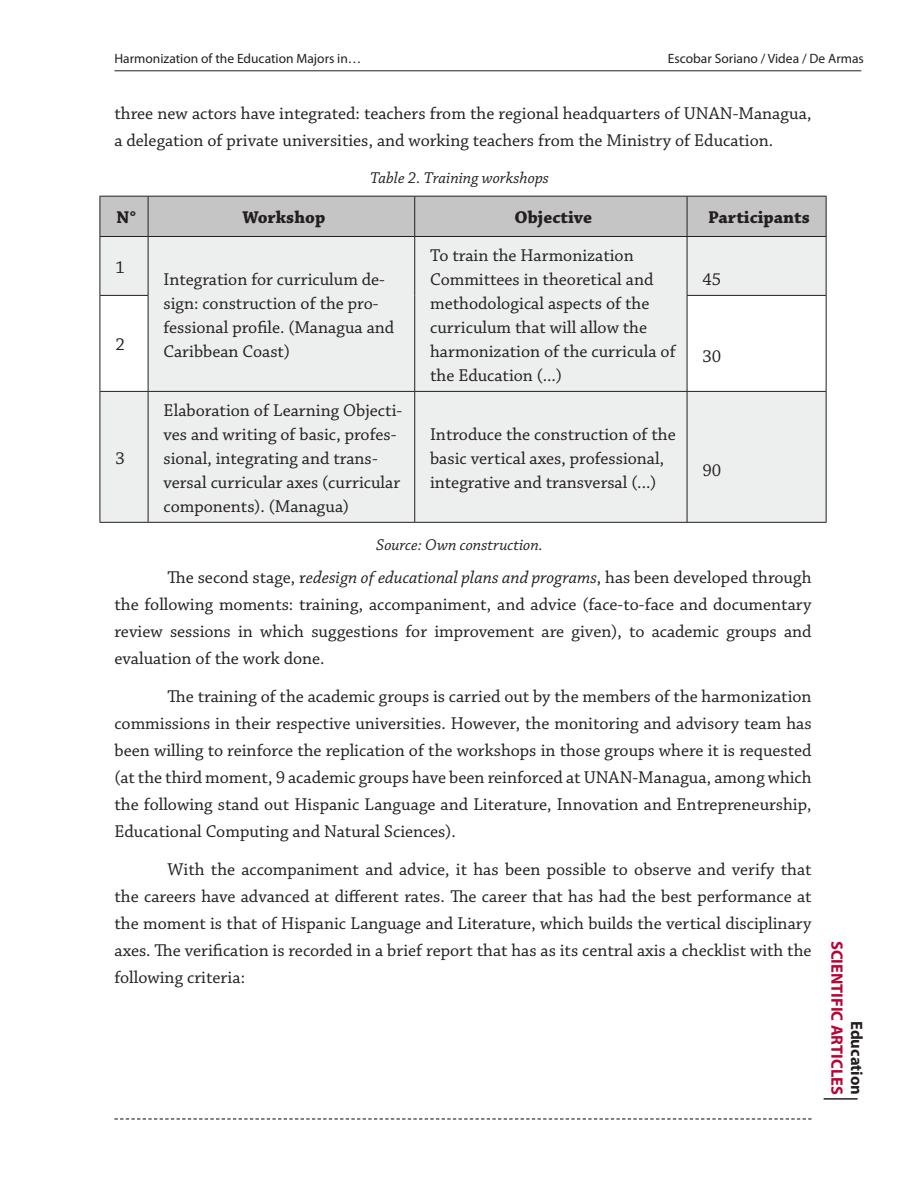
<style>
.page{position:relative;width:918px;height:1188px;background:#fff}
.page>*{position:absolute;margin:0;border:0;box-sizing:border-box;transform-origin:0 0}
.TablasTexto{font:18px/24px "Chaparral Pro";color:#231f20}
.TablasTitulos{font:700 18px "Chaparral Pro";color:#231f20}
.t1{font:italic 16.5px "Chaparral Pro";color:#231f20}
.t2{font:700 16.5px "Myriad Pro";color:#b90335}
.t3{font:700 16.5px "Myriad Pro";color:#231f20}
.t4{font:13.5px "Myriad Pro";color:#231f20}
.s1{font-style:italic}
</style>
<div class="page">
<div style="left:101px;top:197px;width:725px;height:39px;background:#c6c5c6"></div>
<svg style="left:101px;top:237px;width:725px;height:285px;background:#edeeee"></svg>
<hr style="left:148px;top:197px;width:1px;height:39px;background:#231f20">
<hr style="left:414px;top:197px;width:1px;height:39px;background:#231f20">
<hr style="left:687px;top:197px;width:1px;height:39px;background:#231f20">
<hr style="left:100px;top:237px;width:1px;height:58px;background:#231f20">
<hr style="left:148px;top:237px;width:1px;height:58px;background:#231f20">
<hr style="left:414px;top:237px;width:1px;height:58px;background:#231f20">
<hr style="left:414px;top:295px;width:1px;height:96px;background:#231f20">
<hr style="left:687px;top:237px;width:1px;height:58px;background:#231f20">
<hr style="left:826px;top:237px;width:1px;height:58px;background:#231f20">
<hr style="left:100px;top:295px;width:48px;height:1px;background:#231f20">
<hr style="left:100px;top:296px;width:1px;height:95px;background:#231f20">
<hr style="left:148px;top:296px;width:1px;height:95px;background:#231f20">
<hr style="left:687px;top:295px;width:140px;height:1px;background:#231f20">
<hr style="left:687px;top:296px;width:1px;height:95px;background:#231f20">
<hr style="left:826px;top:296px;width:1px;height:95px;background:#231f20">
<hr style="left:100px;top:391px;width:48px;height:1px;background:#231f20">
<hr style="left:100px;top:392px;width:1px;height:130px;background:#231f20">
<hr style="left:100px;top:522px;width:48px;height:1px;background:#231f20">
<hr style="left:148px;top:391px;width:267px;height:1px;background:#231f20">
<hr style="left:148px;top:392px;width:1px;height:130px;background:#231f20">
<hr style="left:148px;top:522px;width:267px;height:1px;background:#231f20">
<hr style="left:415px;top:391px;width:272px;height:1px;background:#231f20">
<hr style="left:414px;top:392px;width:1px;height:130px;background:#231f20">
<hr style="left:415px;top:522px;width:272px;height:1px;background:#231f20">
<hr style="left:687px;top:391px;width:140px;height:1px;background:#231f20">
<hr style="left:687px;top:392px;width:1px;height:130px;background:#231f20">
<hr style="left:826px;top:392px;width:1px;height:130px;background:#231f20">
<hr style="left:687px;top:522px;width:140px;height:1px;background:#231f20">
<hr style="left:100px;top:196px;width:48px;height:1px;background:#231f20">
<hr style="left:100px;top:197px;width:1px;height:39px;background:#231f20">
<hr style="left:148px;top:196px;width:267px;height:1px;background:#231f20">
<hr style="left:415px;top:196px;width:272px;height:1px;background:#231f20">
<hr style="left:687px;top:196px;width:140px;height:1px;background:#231f20">
<hr style="left:826px;top:197px;width:1px;height:39px;background:#231f20">
<hr style="left:100px;top:236px;width:48px;height:1px;background:#231f20">
<hr style="left:148px;top:236px;width:267px;height:1px;background:#231f20">
<hr style="left:415px;top:236px;width:272px;height:1px;background:#231f20">
<hr style="left:687px;top:236px;width:140px;height:1px;background:#231f20">
<hr style="left:114px;top:70px;width:747px;height:1px;background:#231f20">
<hr style="left:824px;top:1098px;width:34px;height:2px;background:#231f20">
<svg style="left:114px;top:1118px;width:698px;height:2px"></svg>
<p class="t4" style="left:114px;top:50px;width:248px">Harmonization of the Education Majors in…</p>
<p class="t4" style="left:668px;top:50px;width:198px">Escobar Soriano / Videa / De Armas</p>
<p class="TablasTexto" style="left:114px;top:101px;width:699px;line-height:27px">three new actors have integrated: teachers from the regional headquarters of UNAN-Managua, a delegation of private universities, and working teachers from the Ministry of Education.</p>
<p class="t1" style="left:370px;top:169px;width:180px">Table 2. Training workshops</p>
<p class="TablasTitulos" style="left:117px;top:207px;width:21px">N°</p>
<p class="TablasTitulos" style="left:242px;top:207px;width:84px">Workshop</p>
<p class="TablasTitulos" style="left:514px;top:207px;width:79px">Objective</p>
<p class="TablasTitulos" style="left:708px;top:207px;width:103px">Participants</p>
<p class="TablasTexto" style="left:115px;top:256px;width:11px">1</p>
<p class="TablasTexto" style="left:164px;top:268px;width:232px">Integration for curriculum de&shy;sign: construction of the pro&shy;fessional profile. (Managua and<br>Caribbean Coast)</p>
<p class="TablasTexto" style="left:430px;top:244px;width:247px">To train the Harmonization<br>Committees in theoretical and methodological aspects of the curriculum that will allow the harmonization of the curricula of the Education (...)</p>
<p class="TablasTexto" style="left:702px;top:268px;width:20px">45</p>
<p class="TablasTexto" style="left:115px;top:333px;width:11px">2</p>
<p class="TablasTexto" style="left:702px;top:345px;width:20px">30</p>
<p class="TablasTexto" style="left:115px;top:447px;width:11px">3</p>
<p class="TablasTexto" style="left:164px;top:399px;width:240px">Elaboration of Learning Objecti&shy;ves and writing of basic, profes&shy;sional, integrating and trans&shy;versal curricular axes (curricular components). (Managua)</p>
<p class="TablasTexto" style="left:430px;top:423px;width:247px">Introduce the construction of the basic vertical axes, professional, integrative and transversal (...)</p>
<p class="TablasTexto" style="left:702px;top:459px;width:20px">90</p>
<p class="t1" style="left:376px;top:535px;width:168px">Source: Own construction.</p>
<p class="TablasTexto" style="left:114px;top:565px;width:699px;line-height:27px;text-align:justify;text-indent:53px">The second stage, r<span class="s1">edesign of educational plans and programs</span>, has been developed through the following moments: training, accompaniment, and advice (face-to-face and documentary review sessions in which suggestions for improvement are given), to academic groups and evaluation of the work done.</p>
<p class="TablasTexto" style="left:114px;top:684px;width:699px;line-height:27px;text-align:justify;text-indent:53px">The training of the academic groups is carried out by the members of the harmonization commissions in their respective universities. However, the monitoring and advisory team has been willing to reinforce the replication of the workshops in those groups where it is requested (at the third moment, 9 academic groups have been reinforced at UNAN-Managua, among which the following stand out Hispanic Language and Literature, Innovation and Entrepreneurship, Educational Computing and Natural Sciences).</p>
<p class="TablasTexto" style="left:114px;top:856px;width:699px;line-height:27px;text-align:justify;text-indent:53px">With the accompaniment and advice, it has been possible to observe and verify that the careers have advanced at different rates. The career that has had the best performance at the moment is that of Hispanic Language and Literature, which builds the vertical disciplinary axes. The verification is recorded in a brief report that has as its central axis a checklist with the following criteria:</p>
<p class="t2" style="left:848px;top:941px;width:156px;rotate:90deg">SCIENTIFIC ARTICLES</p>
<p class="t3" style="left:868px;top:1021px;width:76px;rotate:90deg">Education</p>
</div>
